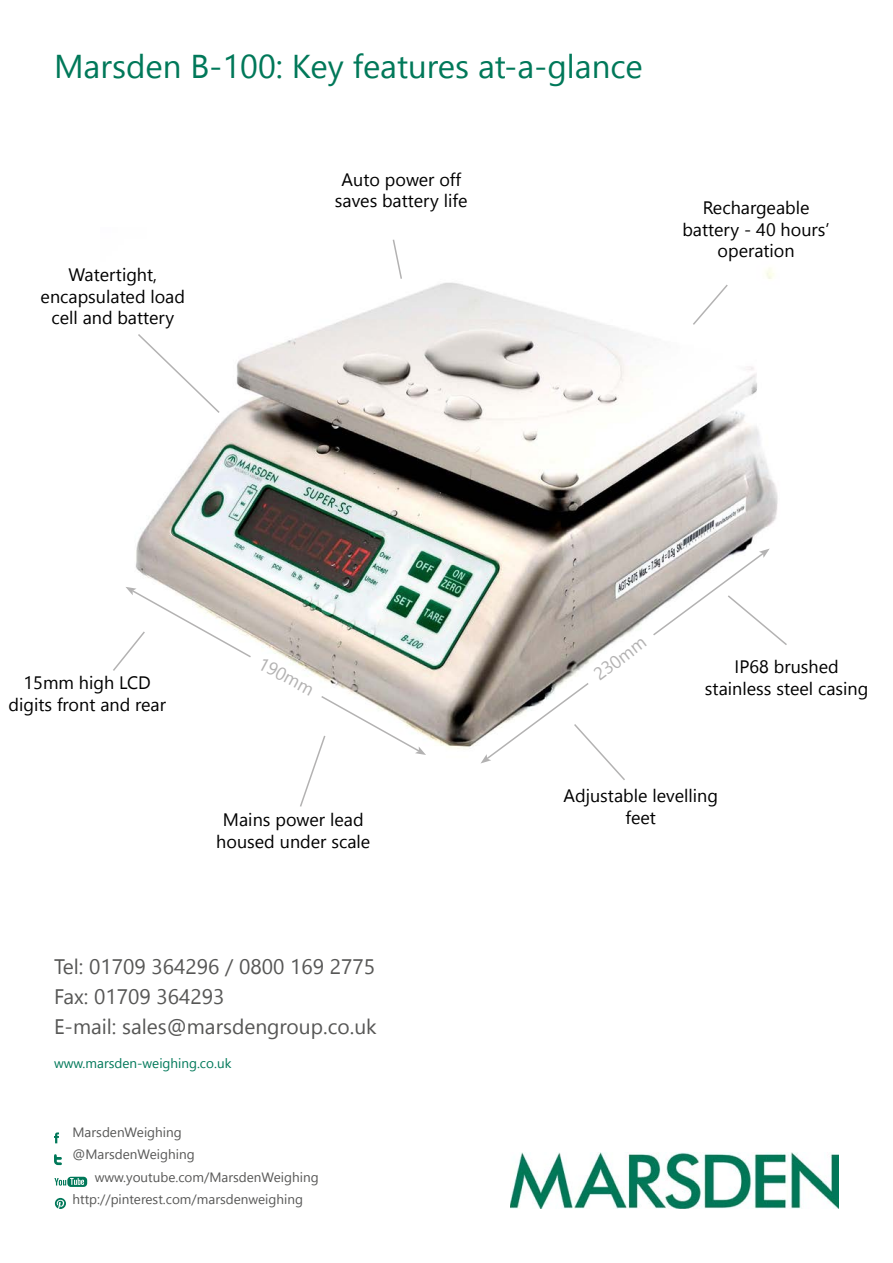
<style>
.page{position:relative;width:893px;height:1263px;background:#fff}
.page>*{position:absolute;margin:0;border:0;box-sizing:border-box;transform-origin:0 0}
.t1{font:33px "Leelawadee UI";color:#007859}
.t2{font:21px/30px "Leelawadee UI";color:#575756}
.t3{font:18px/21.6px "Leelawadee UI";color:#000;text-align:center}
.t4{font:18px "Leelawadee UI";color:#b3b2b2}
.t5{font:13.5px "Leelawadee UI";color:#575756}
.t6{font:13.5px "Leelawadee UI";color:#007859}
</style>
<div class="page">
<svg style="left:54px;top:1154px;width:8px;height:11px"></svg>
<svg style="left:54px;top:1132px;width:5px;height:11px"></svg>
<svg style="left:54px;top:1177px;width:33px;height:10px"></svg>
<svg style="left:55px;top:1198px;width:11px;height:11px"></svg>
<img style="left:136px;top:268px;width:642px;height:481px">
<svg style="left:300px;top:753px;width:20px;height:54px"></svg>
<svg style="left:607px;top:761px;width:18px;height:19px"></svg>
<svg style="left:765px;top:594px;width:22px;height:53px"></svg>
<svg style="left:691px;top:283px;width:38px;height:43px"></svg>
<svg style="left:392px;top:239px;width:11px;height:41px"></svg>
<svg style="left:136px;top:332px;width:85px;height:83px"></svg>
<svg style="left:113px;top:647px;width:18px;height:24px"></svg>
<svg style="left:131px;top:589px;width:290px;height:164px"></svg>
<svg style="left:126px;top:587px;width:11px;height:8px"></svg>
<svg style="left:415px;top:746px;width:11px;height:9px"></svg>
<svg style="left:485px;top:551px;width:280px;height:210px"></svg>
<svg style="left:481px;top:754px;width:10px;height:9px"></svg>
<svg style="left:759px;top:549px;width:11px;height:9px"></svg>
<svg style="left:244px;top:651px;width:81px;height:55px"></svg>
<svg style="left:583px;top:628px;width:77px;height:64px"></svg>
<img style="left:510px;top:1153px;width:329px;height:56px">
<h1 class="t1" style="left:54px;top:43px;width:590px">Marsden B-100: Key features at-a-glance</h1>
<p class="t3" style="left:41px;top:263px;width:146px">Watertight, encapsulated load cell and battery</p>
<p class="t3" style="left:335px;top:168px;width:134px">Auto power off saves battery life</p>
<p class="t3" style="left:682px;top:196px;width:149px">Rechargeable battery - 40 hours’ operation</p>
<p class="t3" style="left:8px;top:671px;width:159px">15mm high LCD digits front and rear</p>
<p class="t4" style="left:266px;top:651px;width:62px;rotate:28deg">190mm</p>
<p class="t4" style="left:588px;top:666px;width:62px;rotate:-37deg">230mm</p>
<p class="t3" style="left:705px;top:655px;width:165px">IP68 brushed stainless steel casing</p>
<p class="t3" style="left:563px;top:784px;width:156px">Adjustable levelling</p>
<p class="t3" style="left:223px;top:808px;width:142px">Mains power lead</p>
<p class="t3" style="left:625px;top:805px;width:32px">feet</p>
<p class="t3" style="left:216px;top:830px;width:155px">housed under scale</p>
<p class="t2" style="left:54px;top:950px;width:324px">Tel: 01709 364296 / 0800 169 2775<br>Fax: 01709 364293<br>E-mail: sales@marsdengroup.co.uk</p>
<p class="t6" style="left:54px;top:1054px;width:179px">www.marsden-weighing.co.uk</p>
<p class="t5" style="left:72px;top:1122px;width:111px">MarsdenWeighing</p>
<p class="t5" style="left:72px;top:1145px;width:124px">@MarsdenWeighing</p>
<p class="t5" style="left:95px;top:1167px;width:225px">www.youtube.com/MarsdenWeighing</p>
<p class="t5" style="left:72px;top:1190px;width:232px">http://pinterest.com/marsdenweighing</p>
</div>
